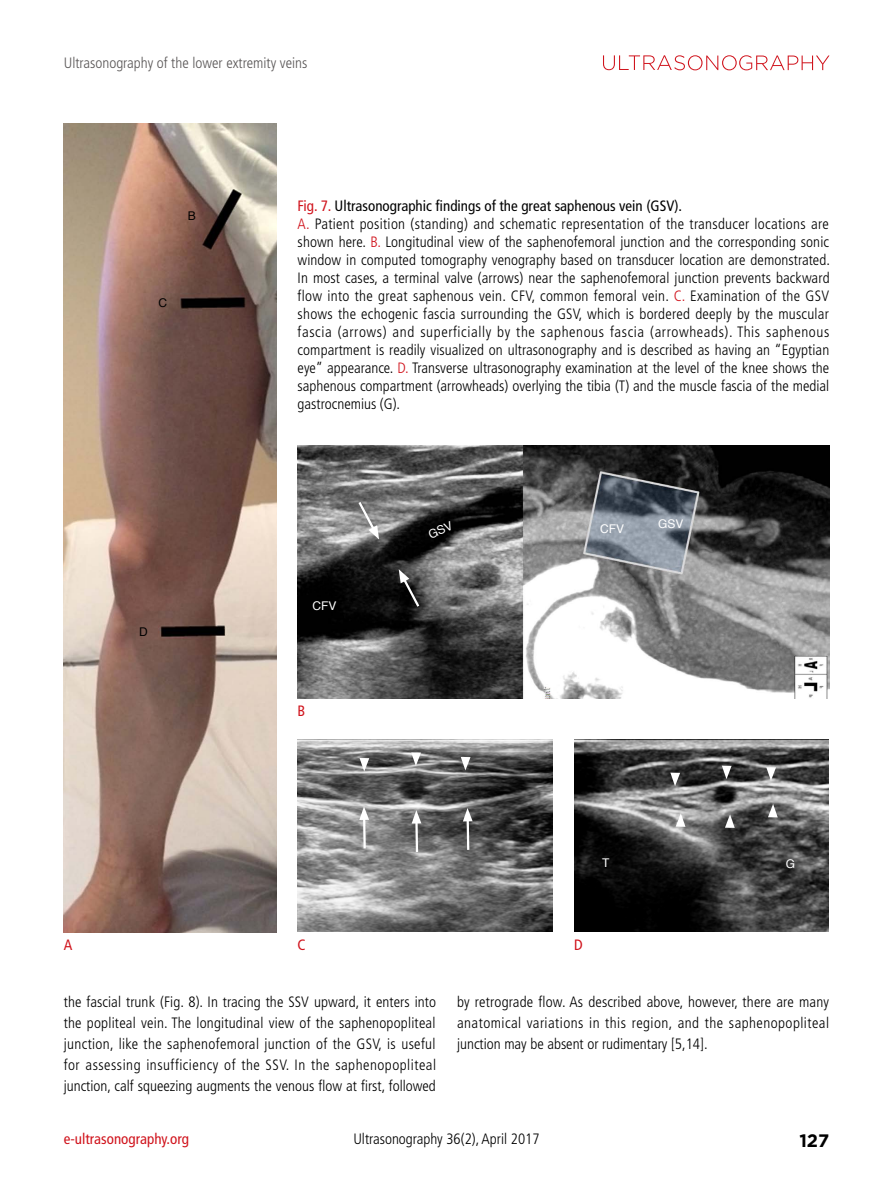
<style>
.page{position:relative;width:893px;height:1191px;background:#fff}
.page>*{position:absolute;margin:0;border:0;box-sizing:border-box;transform-origin:0 0}
.t1{font:700 18px "Gotham";color:#000}
.t2{font:300 condensed 15px/18px "Frutiger LT Std";letter-spacing:.005em;color:#000;text-align:justify}
.t3{font:300 condensed 15px "Frutiger LT Std";color:#5a5757}
.t4{font:condensed 15px "Frutiger LT Std";color:#d0131c}
.t5{font:12px "Helvetica";color:#fff}
.t6{font:12px "Helvetica";color:#000}
.s1{font-weight:400;color:#d0131c}
.s2{font-weight:400}
.s3{color:#d0131c}
</style>
<div class="page">
<svg style="left:603px;top:55px;width:226px;height:15px"></svg>
<img style="left:64px;top:123px;width:212px;height:809px">
<img style="left:298px;top:445px;width:531px;height:253px">
<img style="left:298px;top:740px;width:255px;height:192px">
<img style="left:574px;top:740px;width:255px;height:191px">
<svg style="left:356px;top:499px;width:23px;height:40px"></svg>
<svg style="left:399px;top:569px;width:22px;height:40px"></svg>
<svg style="left:359px;top:806px;width:10px;height:44px"></svg>
<svg style="left:412px;top:810px;width:9px;height:44px"></svg>
<svg style="left:463px;top:808px;width:10px;height:44px"></svg>
<svg style="left:360px;top:758px;width:9px;height:13px"></svg>
<svg style="left:411px;top:752px;width:10px;height:14px"></svg>
<svg style="left:461px;top:757px;width:9px;height:13px"></svg>
<svg style="left:670px;top:772px;width:10px;height:14px"></svg>
<svg style="left:722px;top:765px;width:10px;height:14px"></svg>
<svg style="left:766px;top:767px;width:10px;height:13px"></svg>
<svg style="left:768px;top:804px;width:10px;height:13px"></svg>
<svg style="left:725px;top:814px;width:10px;height:14px"></svg>
<svg style="left:676px;top:813px;width:9px;height:14px"></svg>
<svg style="left:428px;top:521px;width:26px;height:18px"></svg>
<p class="t3" style="left:64px;top:54px;width:245px">Ultrasonography of the lower extremity veins</p>
<p class="t6" style="left:188px;top:206px;width:10px">B</p>
<p class="t6" style="left:158px;top:294px;width:10px">C</p>
<p class="t6" style="left:139px;top:623px;width:10px">D</p>
<p class="t4" style="left:64px;top:935px;width:10px">A</p>
<p class="t2" style="left:298px;top:197px;width:534px;text-align:left"><span class="s1">Fig. 7.</span> <span class="s2">Ultrasonographic findings of the great saphenous vein (GSV).<br></span><span class="s3">A.</span> Patient position (standing) and schematic representation of the transducer locations are shown here. <span class="s3">B.</span> Longitudinal view of the saphenofemoral junction and the corresponding sonic window in computed tomography venography based on transducer location are demonstrated.<br>In most cases, a terminal valve (arrows) near the saphenofemoral junction prevents backward flow into the great saphenous vein. CFV, common femoral vein. <span class="s3">C.</span> Examination of the GSV shows the echogenic fascia surrounding the GSV, which is bordered deeply by the muscular fascia (arrows) and superficially by the saphenous fascia (arrowheads). This saphenous compartment is readily visualized on ultrasonography and is described as having an “Egyptian eye” appearance. <span class="s3">D.</span> Transverse ultrasonography examination at the level of the knee shows the saphenous compartment (arrowheads) overlying the tibia (T) and the muscle fascia of the medial gastrocnemius (G).</p>
<p class="t5" style="left:312px;top:597px;width:25px">CFV</p>
<p class="t4" style="left:298px;top:702px;width:9px">B</p>
<p class="t5" style="left:600px;top:519px;width:25px">CFV</p>
<p class="t5" style="left:658px;top:514px;width:27px">GSV</p>
<p class="t5" style="left:602px;top:853px;width:9px">T</p>
<p class="t5" style="left:786px;top:855px;width:11px">G</p>
<p class="t4" style="left:298px;top:935px;width:10px">C</p>
<p class="t4" style="left:574px;top:935px;width:10px">D</p>
<p class="t2" style="left:64px;top:991px;width:374px;line-height:21px">the fascial trunk (Fig. 8). In tracing the SSV upward, it enters into the popliteal vein. The longitudinal view of the saphenopopliteal junction, like the saphenofemoral junction of the GSV, is useful for assessing insufficiency of the SSV. In the saphenopopliteal junction, calf squeezing augments the venous flow at first, followed</p>
<p class="t2" style="left:457px;top:991px;width:374px;line-height:21px">by retrograde flow. As described above, however, there are many anatomical variations in this region, and the saphenopopliteal junction may be absent or rudimentary [5,14].</p>
<p class="t4" style="left:64px;top:1130px;width:127px">e-ultrasonography.org</p>
<p class="t2" style="left:353px;top:1130px;width:188px">Ultrasonography 36(2), April 2017</p>
<p class="t1" style="left:799px;top:1130px;width:31px">127</p>
</div>
